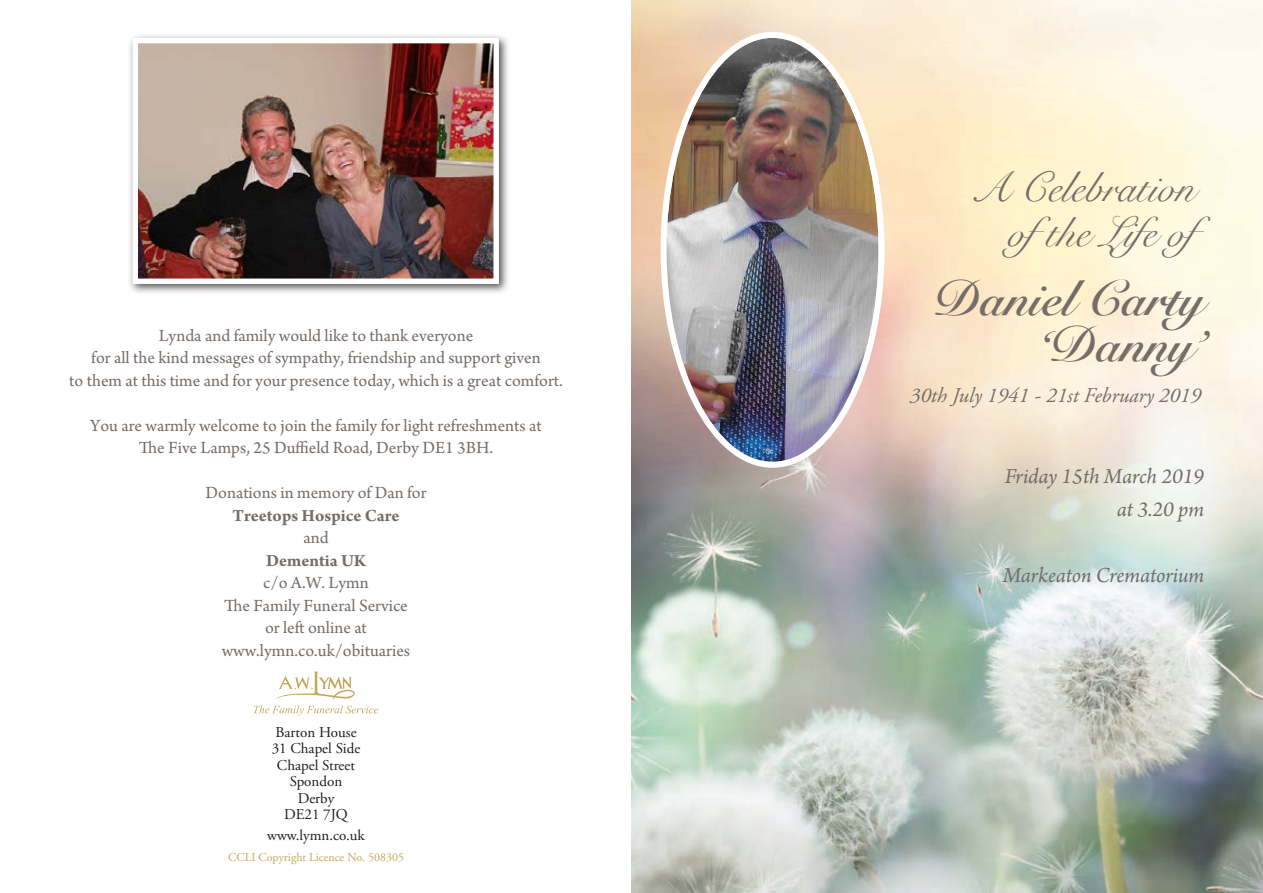
<style>
.page{position:relative;width:1263px;height:893px;background:#fff}
.page>*{position:absolute;margin:0;border:0;box-sizing:border-box;transform-origin:0 0}
.t1{font:700 49.5px/46.2px "Snell Roundhand";color:#756d69;text-align:right}
.t2{font:42px/45px "Snell Roundhand";color:#756d69}
.t3{font:italic 22.5px/33px "Arno Pro";letter-spacing:-.005em;color:#756d69;text-align:right}
.t4{font:italic 21px "Adobe Garamond Pro";color:#756d69}
.t5{font:18px/22.5px "Arno Pro";color:#756d69;text-align:center}
.t6{font:700 18px "Arno Pro";color:#756d69}
.t7{font:15px/16.5px "Adobe Garamond Pro";color:#1d1d1b;text-align:center}
.t8{font:12px "Adobe Garamond Pro";color:#c6a65b}
</style>
<div class="page">
<img style="left:631px;top:0;width:632px;height:893px">
<svg style="left:254px;top:671px;width:124px;height:45px"></svg>
<img style="left:667px;top:38px;width:211px;height:424px">
<div style="left:661px;top:32px;width:223px;height:436px;border:6px solid #fff;border-radius:50%"></div>
<div style="left:127px;top:33px;width:383px;height:262px;background:#1d1d1b;opacity:.75"></div>
<img style="left:139px;top:44px;width:354px;height:234px">
<div style="left:133px;top:38px;width:366px;height:246px;border:5px solid #fff"></div>
<p class="t5" style="left:69px;top:325px;width:495px">Lynda and family would like to thank everyone<br>for all the kind messages of sympathy, friendship and support given<br>to them at this time and for your presence today, which is a great comfort.</p>
<p class="t5" style="left:90px;top:415px;width:453px">You are warmly welcome to join the family for light refreshments at<br>The Five Lamps, 25 Duffield Road, Derby DE1 3BH.</p>
<p class="t5" style="left:205px;top:483px;width:223px">Donations in memory of Dan for</p>
<p class="t6" style="left:232px;top:505px;width:169px">Treetops Hospice Care</p>
<p class="t5" style="left:303px;top:528px;width:27px">and</p>
<p class="t6" style="left:266px;top:550px;width:101px">Dementia UK</p>
<p class="t5" style="left:222px;top:573px;width:190px">c/o A.W. Lymn<br>The Family Funeral Service or left online at www.lymn.co.uk/obituaries</p>
<p class="t7" style="left:272px;top:724px;width:90px">Barton House<br>31 Chapel Side<br>Chapel Street<br>Spondon<br>Derby<br>DE21 7JQ</p>
<p class="t7" style="left:267px;top:828px;width:99px">www.lymn.co.uk</p>
<p class="t8" style="left:228px;top:850px;width:178px">CCLI Copyright Licence No. 508305</p>
<h2 class="t2" style="left:1007px;top:164px;width:228px;text-indent:-37px">A Celebration ofthe Life of</h2>
<h1 class="t1" style="left:933px;top:274px;width:272px">Daniel Carty ‘Danny’</h1>
<p class="t4" style="left:910px;top:383px;width:293px">30th July 1941 - 21st February 2019</p>
<p class="t3" style="left:1005px;top:461px;width:201px">Friday 15th March 2019 at 3.20 pm</p>
<p class="t3" style="left:1003px;top:560px;width:203px">Markeaton Crematorium</p>
</div>
